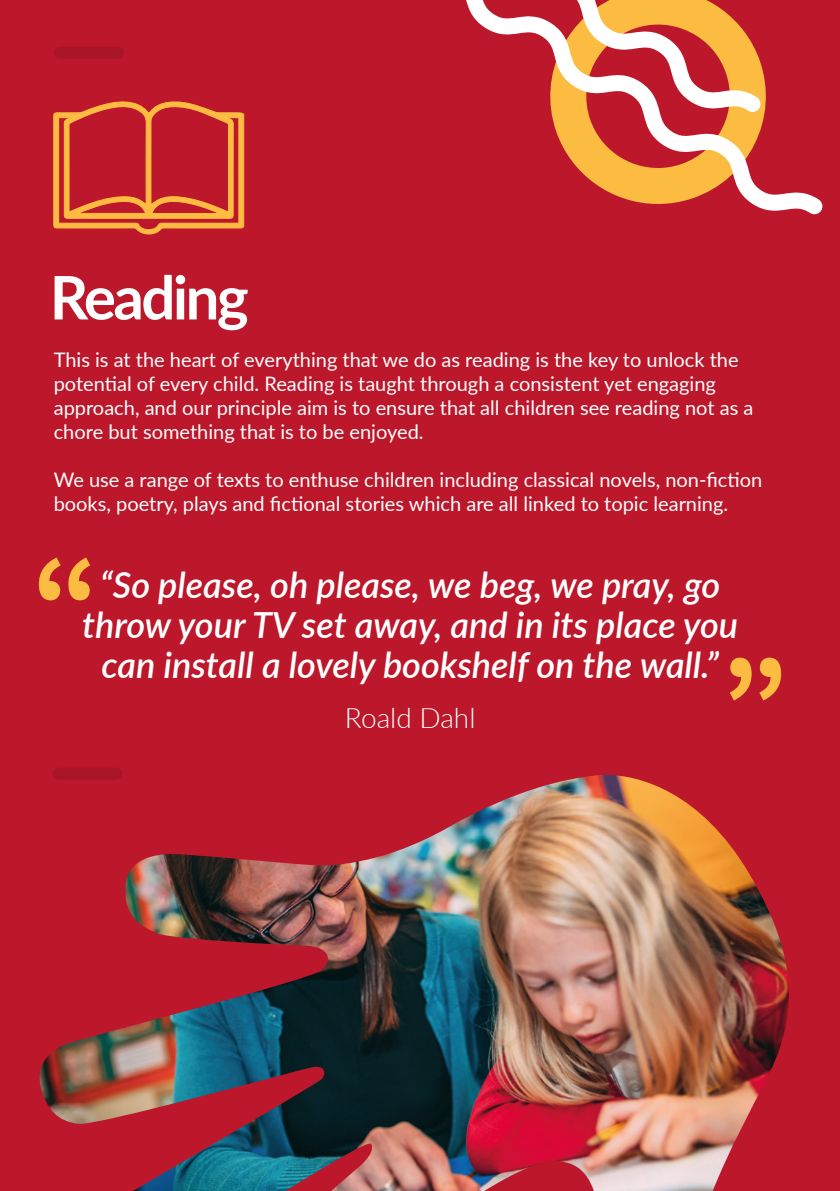
<style>
.page{position:relative;width:840px;height:1191px;background:#fff}
.page>*{position:absolute;margin:0;border:0;box-sizing:border-box;transform-origin:0 0}
.t1{font:700 60px "Lato";letter-spacing:-.04em;color:#fff}
.t2{font:italic 600 36px/40px "Lato";color:#fff;text-align:center}
.t3{font:300 28px "Lato";color:#fff}
.t4{font:20px/24px "Lato";color:#fff}
</style>
<div class="page">
<div style="left:0;top:0;width:839px;height:1191px;background:#bd172b"></div>
<svg style="left:556px;top:132px;width:267px;height:83px"></svg>
<svg style="left:466px;top:0;width:300px;height:132px"></svg>
<img style="left:39px;top:775px;width:750px;height:416px">
<svg style="left:53px;top:101px;width:192px;height:134px"></svg>
<svg style="left:39px;top:557px;width:51px;height:43px"></svg>
<svg style="left:730px;top:657px;width:50px;height:43px"></svg>
<div style="left:60px;top:47px;width:58px;height:12px;background:#a81626"></div>
<div style="left:58px;top:767px;width:58px;height:12px;background:#a81626"></div>
<h1 class="t1" style="left:50px;top:253px;width:200px">Reading</h1>
<p class="t4" style="left:54px;top:347px;width:700px">This is at the heart of everything that we do as reading is the key to unlock the potential of every child. Reading is taught through a consistent yet engaging approach, and our principle aim is to ensure that all children see reading not as a chore but something that is to be enjoyed.</p>
<p class="t4" style="left:54px;top:467px;width:709px">We use a range of texts to enthuse children including classical novels, non-fiction books, poetry, plays and fictional stories which are all linked to topic learning.</p>
<h2 class="t2" style="left:82px;top:563px;width:657px">“So please, oh please, we beg, we pray, go throw your TV set away, and in its place you can install a lovely bookshelf on the wall.”</h2>
<h3 class="t3" style="left:345px;top:698px;width:132px">Roald Dahl</h3>
</div>
